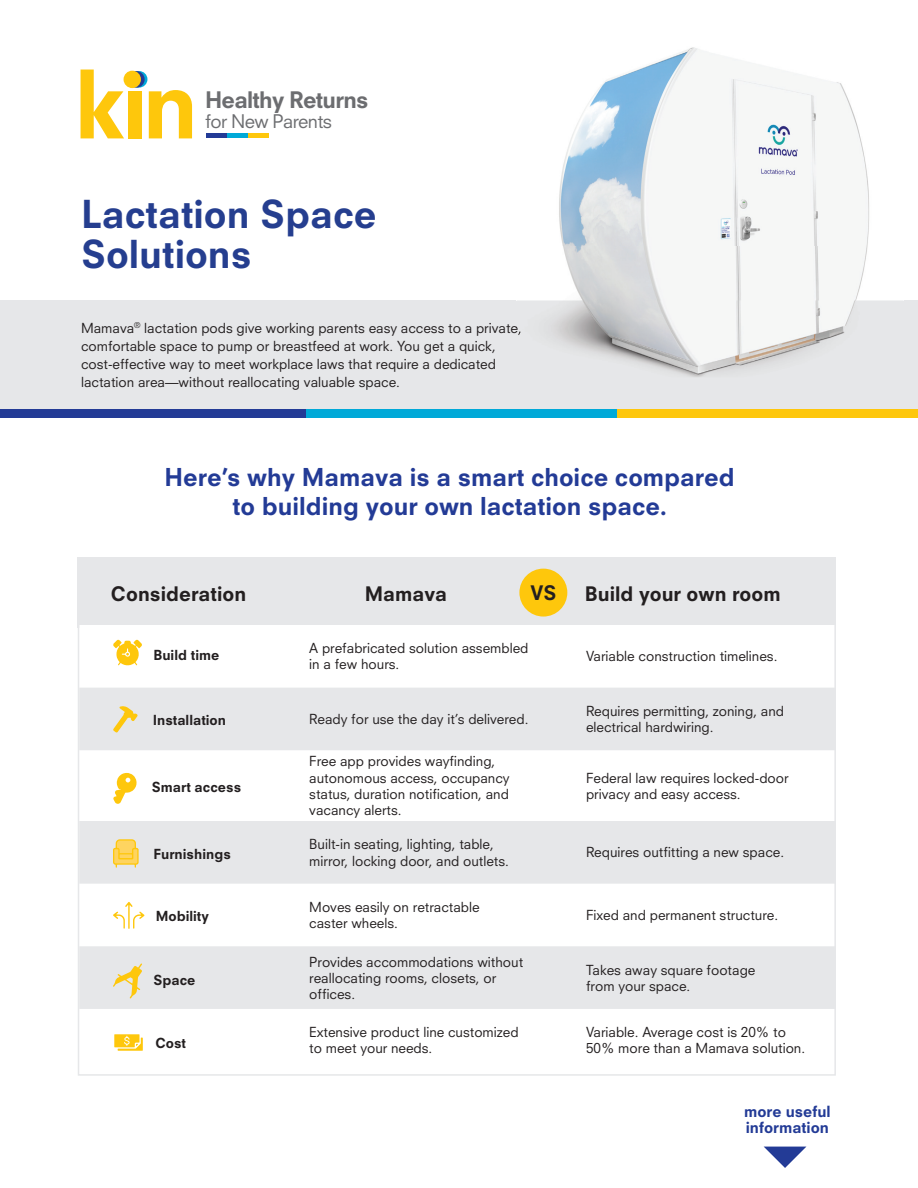
<style>
.page{position:relative;width:918px;height:1188px;background:#fff}
.page>*{position:absolute;margin:0;border:0;box-sizing:border-box;transform-origin:0 0}
.t1{font:800 37.5px/40.5px "Neuzeit SLT Std";color:#253e8f}
.t2{font:800 24px/28.8px "Neuzeit SLT Std";color:#233b96;text-align:center}
.t3{font:800 22.2px "Neuzeit SLT Std";letter-spacing:-.035em;color:#6c6d70}
.t4{font:800 19.5px "Neuzeit SLT Std";color:#231f20}
.t5{font:18.3px "Neuzeit SLT Std";letter-spacing:-.035em;color:#6c6d70}
.t6{font:800 15px/16.5px "Neuzeit SLT Std";color:#233b96}
.t7{font:13.5px/16.2px "Neuzeit SLT Std";color:#231f20}
.t8{font:800 13.5px "Neuzeit SLT Std";color:#231f20}
</style>
<div class="page">
<div style="left:78px;top:557px;width:758px;height:71px;background:#e6e7e9"></div>
<svg style="left:77px;top:623px;width:759px;height:453px"></svg>
<div style="left:519px;top:569px;width:48px;height:48px;background:#fec70c;border-radius:50%"></div>
<div style="left:0;top:300px;width:918px;height:115px;background:#e6e7e9"></div>
<img style="left:517px;top:47px;width:387px;height:330px">
<svg style="left:517px;top:323px;width:5px;height:13px"></svg>
<div style="left:616px;top:409px;width:302px;height:9px;background:#fec70c"></div>
<div style="left:305px;top:409px;width:311px;height:9px;background:#00a9d8"></div>
<div style="left:0;top:409px;width:305px;height:9px;background:#233b96"></div>
<svg style="left:764px;top:1147px;width:42px;height:21px"></svg>
<hr style="left:248px;top:134px;width:21px;height:4px;background:#fec70c">
<hr style="left:227px;top:134px;width:21px;height:4px;background:#00a9d8">
<hr style="left:207px;top:134px;width:20px;height:4px;background:#233b96">
<svg style="left:81px;top:70px;width:43px;height:68px"></svg>
<div style="left:128px;top:91px;width:13px;height:47px;background:#fec70c"></div>
<svg style="left:149px;top:90px;width:43px;height:48px"></svg>
<svg style="left:131px;top:71px;width:16px;height:17px"></svg>
<svg style="left:128px;top:71px;width:17px;height:17px"></svg>
<div style="left:124px;top:71px;width:17px;height:17px;background:#fec70c;border-radius:50%"></div>
<h3 class="t3" style="left:205px;top:86px;width:165px">Healthy Returns</h3>
<h3 class="t5" style="left:205px;top:110px;width:128px">for New Parents</h3>
<h1 class="t1" style="left:81px;top:193px;width:297px">Lactation Space<br>Solutions</h1>
<p class="t7" style="left:81px;top:319px;width:442px;line-height:18px">Mamava<sup>®</sup> lactation pods give working parents easy access to a private, comfortable space to pump or breastfeed at work. You get a quick, cost-effective way to meet workplace laws that require a dedicated lactation area—without reallocating valuable space.</p>
<h2 class="t2" style="left:164px;top:463px;width:572px">Here’s why Mamava is a smart choice compared to building your own lactation space.</h2>
<h3 class="t4" style="left:111px;top:582px;width:137px">Consideration</h3>
<h3 class="t4" style="left:365px;top:582px;width:84px">Mamava</h3>
<h3 class="t4" style="left:530px;top:581px;width:28px">VS</h3>
<h3 class="t4" style="left:585px;top:582px;width:197px">Build your own room</h3>
<p class="t8" style="left:153px;top:646px;width:67px">Build time</p>
<p class="t7" style="left:309px;top:640px;width:221px">A prefabricated solution assembled in a few hours.</p>
<p class="t7" style="left:586px;top:648px;width:193px">Variable construction timelines.</p>
<p class="t8" style="left:153px;top:712px;width:75px">Installation</p>
<p class="t7" style="left:309px;top:711px;width:221px">Ready for use the day it’s delivered.</p>
<p class="t7" style="left:586px;top:703px;width:200px">Requires permitting, zoning, and electrical hardwiring.</p>
<p class="t8" style="left:152px;top:779px;width:91px">Smart access</p>
<p class="t7" style="left:309px;top:753px;width:202px">Free app provides wayfinding, autonomous access, occupancy status, duration notification, and vacancy alerts.</p>
<p class="t7" style="left:586px;top:769px;width:204px">Federal law requires locked-door privacy and easy access.</p>
<p class="t8" style="left:154px;top:845px;width:79px">Furnishings</p>
<p class="t7" style="left:309px;top:836px;width:201px">Built-in seating, lighting, table, mirror, locking door, and outlets.</p>
<p class="t7" style="left:586px;top:844px;width:200px">Requires outfitting a new space.</p>
<p class="t8" style="left:156px;top:908px;width:55px">Mobility</p>
<p class="t7" style="left:309px;top:899px;width:172px">Moves easily on retractable caster wheels.</p>
<p class="t7" style="left:586px;top:907px;width:194px">Fixed and permanent structure.</p>
<p class="t8" style="left:153px;top:972px;width:43px">Space</p>
<p class="t7" style="left:309px;top:953px;width:215px">Provides accommodations without reallocating rooms, closets, or offices.</p>
<p class="t7" style="left:586px;top:961px;width:171px">Takes away square footage from your space.</p>
<p class="t8" style="left:155px;top:1034px;width:32px">Cost</p>
<p class="t7" style="left:309px;top:1024px;width:211px">Extensive product line customized to meet your needs.</p>
<p class="t7" style="left:586px;top:1024px;width:221px">Variable. Average cost is 20% to<br>50% more than a Mamava solution.</p>
<p class="t6" style="left:744px;top:1103px;width:88px">more useful information</p>
</div>
